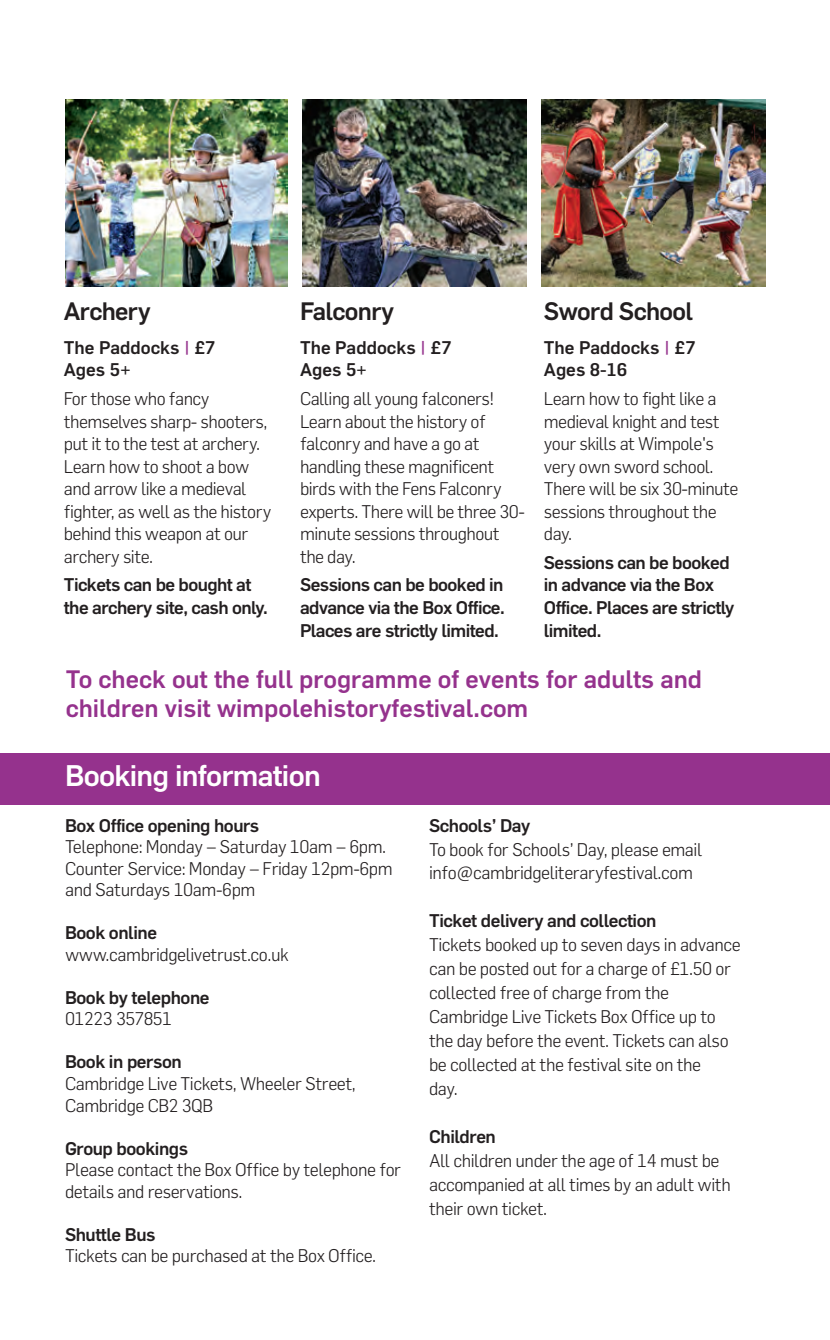
<style>
.page{position:relative;width:830px;height:1340px;background:#fff}
.page>*{position:absolute;margin:0;border:0;box-sizing:border-box;transform-origin:0 0}
.t1{font:500 29.25px "Flama";letter-spacing:-.025em;color:#fff}
.t2{font:500 24.75px/29.7px "Flama";color:#95328d}
.t3{font:500 24.75px "Flama";letter-spacing:-.025em;color:#231f20}
.t4{font:300 18px/22.5px "Flama";letter-spacing:-.025em;color:#231f20}
.t5{font:500 18px/22.5px "Flama";letter-spacing:-.025em;color:#231f20}
.t6{font:500 18px/22.5px "Flama";color:#231f20}
.s1{color:#95328d}
</style>
<div class="page">
<div style="left:0;top:753px;width:829px;height:51px;background:#95328d"></div>
<img style="left:66px;top:99px;width:221px;height:187px">
<img style="left:541px;top:99px;width:224px;height:187px">
<img style="left:302px;top:99px;width:224px;height:187px">
<h2 class="t3" style="left:64px;top:300px;width:88px">Archery</h2>
<h2 class="t3" style="left:300px;top:300px;width:96px">Falconry</h2>
<h2 class="t3" style="left:543px;top:300px;width:151px">Sword School</h2>
<p class="t6" style="left:64px;top:336px;width:153px">The Paddocks <span class="s1">|</span> £7<br>Ages 5+</p>
<p class="t4" style="left:64px;top:388px;width:209px">For those who fancy themselves sharp- shooters, put it to the test at archery.<br>Learn how to shoot a bow and arrow like a medieval fighter, as well as the history behind this weapon at our archery site.</p>
<p class="t5" style="left:64px;top:574px;width:205px">Tickets can be bought at the archery site, cash only.</p>
<p class="t6" style="left:300px;top:336px;width:153px">The Paddocks <span class="s1">|</span> £7<br>Ages 5+</p>
<p class="t4" style="left:300px;top:388px;width:226px">Calling all young falconers!<br>Learn about the history of falconry and have a go at handling these magnificent birds with the Fens Falconry experts. There will be three 30- minute sessions throughout the day.</p>
<p class="t5" style="left:300px;top:574px;width:206px;text-align:justify">Sessions can be booked in advance via the Box Office.<br>Places are strictly limited.</p>
<p class="t6" style="left:543px;top:336px;width:153px">The Paddocks <span class="s1">|</span> £7<br>Ages 8-16</p>
<p class="t4" style="left:543px;top:388px;width:196px">Learn how to fight like a medieval knight and test your skills at Wimpole's very own sword school.<br>There will be six 30-minute sessions throughout the day.</p>
<p class="t5" style="left:543px;top:552px;width:192px">Sessions can be booked in advance via the Box<br>Office. Places are strictly limited.</p>
<h2 class="t2" style="left:66px;top:665px;width:637px">To check out the full programme of events for adults and children visit wimpolehistoryfestival.com</h2>
<h1 class="t1" style="left:65px;top:762px;width:257px">Booking information</h1>
<p class="t5" style="left:65px;top:814px;width:196px">Box Office opening hours</p>
<p class="t4" style="left:65px;top:836px;width:329px;line-height:21.6px">Telephone: Monday – Saturday 10am – 6pm.<br>Counter Service: Monday – Friday 12pm-6pm and Saturdays 10am-6pm</p>
<p class="t5" style="left:65px;top:922px;width:93px">Book online</p>
<p class="t4" style="left:65px;top:943px;width:225px">www.cambridgelivetrust.co.uk</p>
<p class="t5" style="left:65px;top:986px;width:146px">Book by telephone</p>
<p class="t4" style="left:65px;top:1008px;width:109px">01223 357851</p>
<p class="t5" style="left:65px;top:1051px;width:118px">Book in person</p>
<p class="t4" style="left:65px;top:1073px;width:292px;line-height:21.6px">Cambridge Live Tickets, Wheeler Street,<br>Cambridge CB2 3QB</p>
<p class="t5" style="left:65px;top:1137px;width:124px">Group bookings</p>
<p class="t4" style="left:65px;top:1159px;width:337px;line-height:21.6px">Please contact the Box Office by telephone for details and reservations.</p>
<p class="t5" style="left:65px;top:1223px;width:92px">Shuttle Bus</p>
<p class="t4" style="left:65px;top:1245px;width:312px">Tickets can be purchased at the Box Office.</p>
<p class="t5" style="left:429px;top:814px;width:103px">Schools’ Day</p>
<p class="t4" style="left:429px;top:837px;width:274px;line-height:23.8px">To book for Schools’ Day, please email info@cambridgeliteraryfestival.com</p>
<p class="t5" style="left:429px;top:910px;width:229px">Ticket delivery and collection</p>
<p class="t4" style="left:429px;top:933px;width:313px;line-height:23.8px">Tickets booked up to seven days in advance can be posted out for a charge of £1.50 or collected free of charge from the Cambridge Live Tickets Box Office up to the day before the event. Tickets can also be collected at the festival site on the<br>day.</p>
<p class="t5" style="left:429px;top:1125px;width:68px">Children</p>
<p class="t4" style="left:429px;top:1148px;width:303px;line-height:23.8px">All children under the age of 14 must be accompanied at all times by an adult with their own ticket.</p>
</div>
